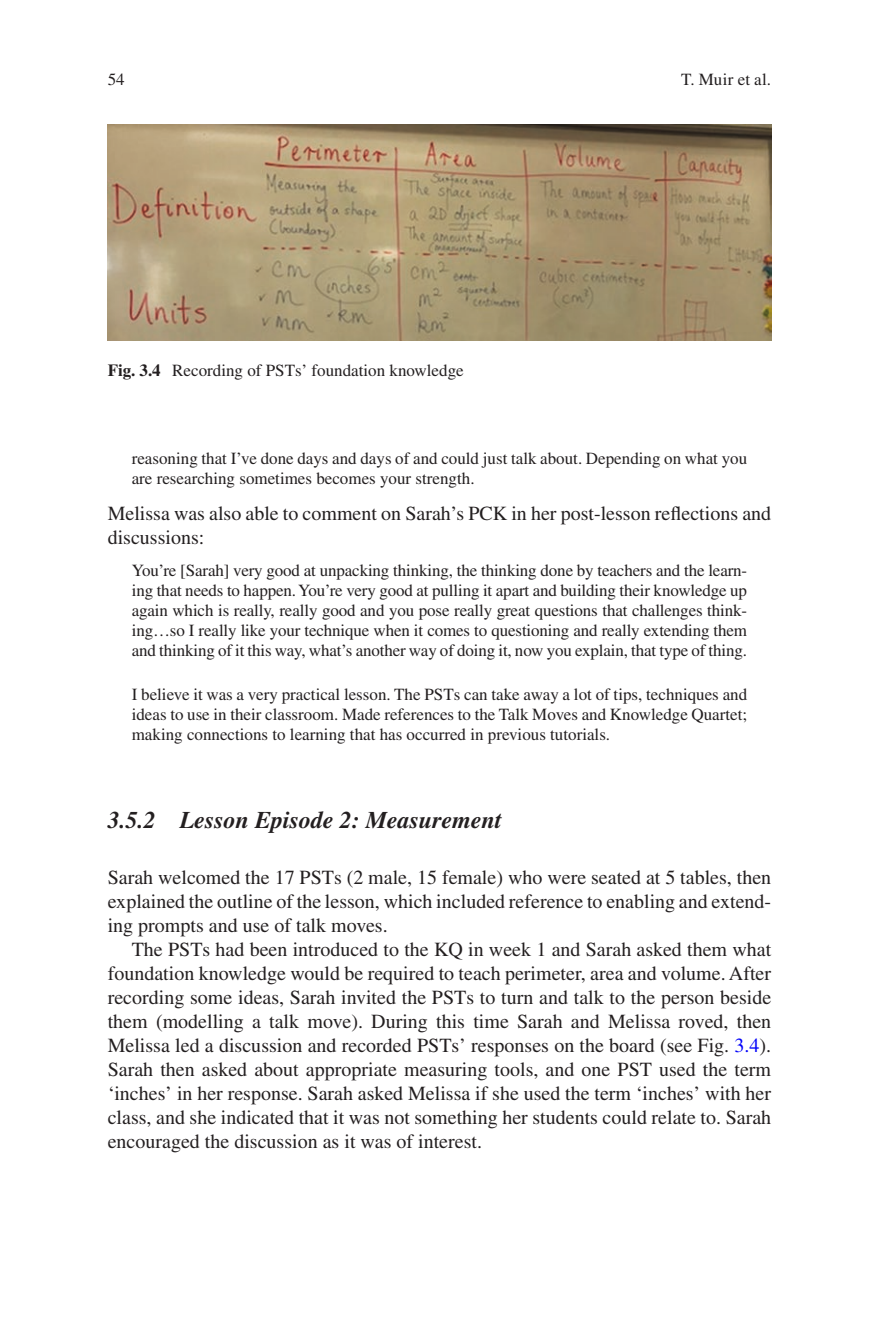
<style>
.page{position:relative;width:879px;height:1333px;background:#fff}
.page>*{position:absolute;margin:0;border:0;box-sizing:border-box;transform-origin:0 0}
._2_hd{font:italic 700 24px "Times LT Std";color:#231f20}
.Text{font:20px/24px "Times LT Std";color:#231f20;text-align:justify}
.Text_flush{font:20px/24px "Times LT Std";color:#231f20}
.t1{font:17px/20px "Times LT Std";color:#231f20;text-align:justify}
.s1{font-weight:700}
.s2{color:#0000fa}
</style>
<div class="page">
<img style="left:108px;top:124px;width:663px;height:216px">
<p class="t1" style="left:108px;top:69px;width:19px">54</p>
<p class="t1" style="left:108px;top:360px;width:357px"><span class="s1">Fig. 3.4</span> Recording of PSTs’ foundation knowledge</p>
<p class="t1" style="left:681px;top:69px;width:92px">T. Muir et al.</p>
<p class="t1" style="left:132px;top:448px;width:617px">reasoning that I’ve done days and days of and could just talk about. Depending on what you are researching sometimes becomes your strength.</p>
<p class="Text_flush" style="left:108px;top:501px;width:665px">Melissa was also able to comment on Sarah’s PCK in her post-lesson reflections and discussions:</p>
<p class="t1" style="left:132px;top:560px;width:617px">You’re [Sarah] very good at unpacking thinking, the thinking done by teachers and the learn&shy;ing that needs to happen. You’re very good at pulling it apart and building their knowledge up again which is really, really good and you pose really great questions that challenges think&shy;ing…so I really like your technique when it comes to questioning and really extending them and thinking of it this way, what’s another way of doing it, now you explain, that type of thing.</p>
<p class="t1" style="left:132px;top:684px;width:617px">I believe it was a very practical lesson. The PSTs can take away a lot of tips, techniques and ideas to use in their classroom. Made references to the Talk Moves and Knowledge Quartet; making connections to learning that has occurred in previous tutorials.</p>
<h3 class="_2_hd" style="left:108px;top:806px;width:396px">3.5.2 Lesson Episode 2: Measurement</h3>
<p class="Text_flush" style="left:108px;top:865px;width:665px;text-align:justify">Sarah welcomed the 17 PSTs (2 male, 15 female) who were seated at 5 tables, then explained the outline of the lesson, which included reference to enabling and extend&shy;ing prompts and use of talk moves.</p>
<p class="Text" style="left:108px;top:937px;width:665px;text-indent:24px">The PSTs had been introduced to the KQ in week 1 and Sarah asked them what foundation knowledge would be required to teach perimeter, area and volume. After recording some ideas, Sarah invited the PSTs to turn and talk to the person beside them (modelling a talk move). During this time Sarah and Melissa roved, then Melissa led a discussion and recorded PSTs’ responses on the board (see Fig. <span class="s2">3.4</span>).<br>Sarah then asked about appropriate measuring tools, and one PST used the term ‘inches’ in her response. Sarah asked Melissa if she used the term ‘inches’ with her class, and she indicated that it was not something her students could relate to. Sarah encouraged the discussion as it was of interest.</p>
</div>
